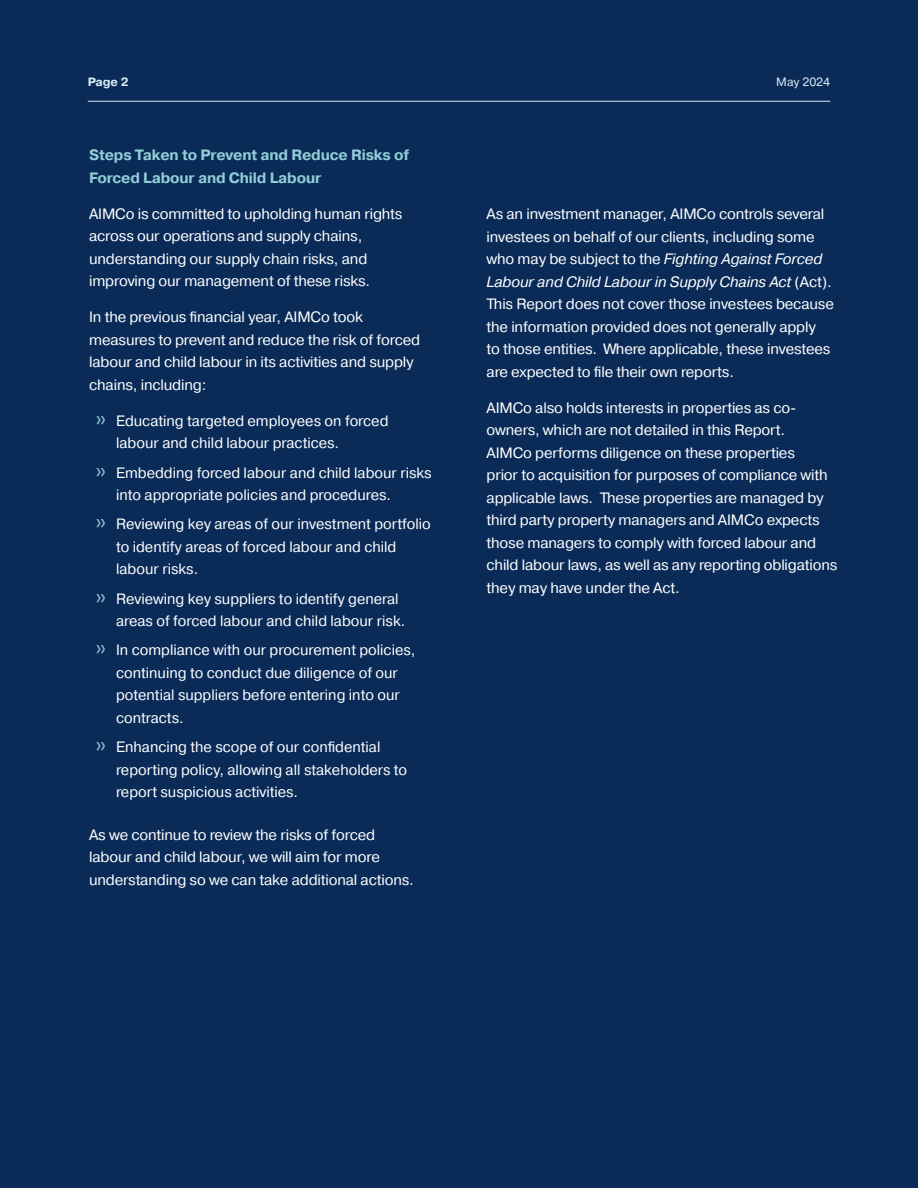
<style>
.page{position:relative;width:918px;height:1188px;background:#0a2b58}
.page>*{position:absolute;margin:0;border:0;box-sizing:border-box;transform-origin:0 0}
.t1{font:15px/22.5px "Pragmatica";letter-spacing:-.01em;color:#fff}
.t2{font:700 15px/22.5px "Pragmatica";letter-spacing:-.01em;color:#91ced7}
.t3{font:12px "Pragmatica";color:#d9ecf3}
.t4{font:700 12px "Pragmatica";color:#d9ecf3}
.s1{font-family:"Obvia Condensed";font-weight:300;font-size:22.5px;color:#91ced7}
.s2{font-style:italic}
</style>
<div class="page">
<hr style="left:88px;top:101px;width:742px;height:1px;background:#d9ecf3">
<p class="t4" style="left:88px;top:74px;width:42px">Page 2</p>
<p class="t3" style="left:776px;top:75px;width:55px">May 2024</p>
<p class="t2" style="left:89px;top:144px;width:322px">Steps Taken to Prevent and Reduce Risks of<br>Forced Labour and Child Labour</p>
<p class="t1" style="left:89px;top:203px;width:315px">AIMCo is committed to upholding human rights across our operations and supply chains, understanding our supply chain risks, and improving our management of these risks.</p>
<p class="t1" style="left:89px;top:306px;width:333px">In the previous financial year, AIMCo took measures to prevent and reduce the risk of forced labour and child labour in its activities and supply chains, including:</p>
<p class="t1" style="left:116px;top:410px;width:274px;text-indent:-20px"><span class="s1">»</span> Educating targeted employees on forced labour and child labour practices.</p>
<p class="t1" style="left:116px;top:461px;width:317px;text-indent:-20px"><span class="s1">»</span> Embedding forced labour and child labour risks into appropriate policies and procedures.</p>
<p class="t1" style="left:116px;top:513px;width:316px;text-indent:-20px"><span class="s1">»</span> Reviewing key areas of our investment portfolio to identify areas of forced labour and child labour risks.</p>
<p class="t1" style="left:116px;top:587px;width:291px;text-indent:-20px"><span class="s1">»</span> Reviewing key suppliers to identify general areas of forced labour and child labour risk.</p>
<p class="t1" style="left:116px;top:639px;width:301px;text-indent:-20px"><span class="s1">»</span> In compliance with our procurement policies, continuing to conduct due diligence of our potential suppliers before entering into our contracts.</p>
<p class="t1" style="left:116px;top:736px;width:293px;text-indent:-20px"><span class="s1">»</span> Enhancing the scope of our confidential reporting policy, allowing all stakeholders to report suspicious activities.</p>
<p class="t1" style="left:89px;top:824px;width:326px">As we continue to review the risks of forced labour and child labour, we will aim for more understanding so we can take additional actions.</p>
<p class="t1" style="left:487px;top:203px;width:349px">As an investment manager, AIMCo controls several investees on behalf of our clients, including some who may be subject to the <span class="s2">Fighting Against Forced Labour and Child Labour in Supply Chains Act</span> (Act).<br>This Report does not cover those investees because the information provided does not generally apply<br>to those entities. Where applicable, these investees are expected to file their own reports.</p>
<p class="t1" style="left:487px;top:397px;width:352px">AIMCo also holds interests in properties as co&shy;owners, which are not detailed in this Report.<br>AIMCo performs diligence on these properties<br>prior to acquisition for purposes of compliance with applicable laws. These properties are managed by third party property managers and AIMCo expects those managers to comply with forced labour and child labour laws, as well as any reporting obligations they may have under the Act.</p>
</div>
